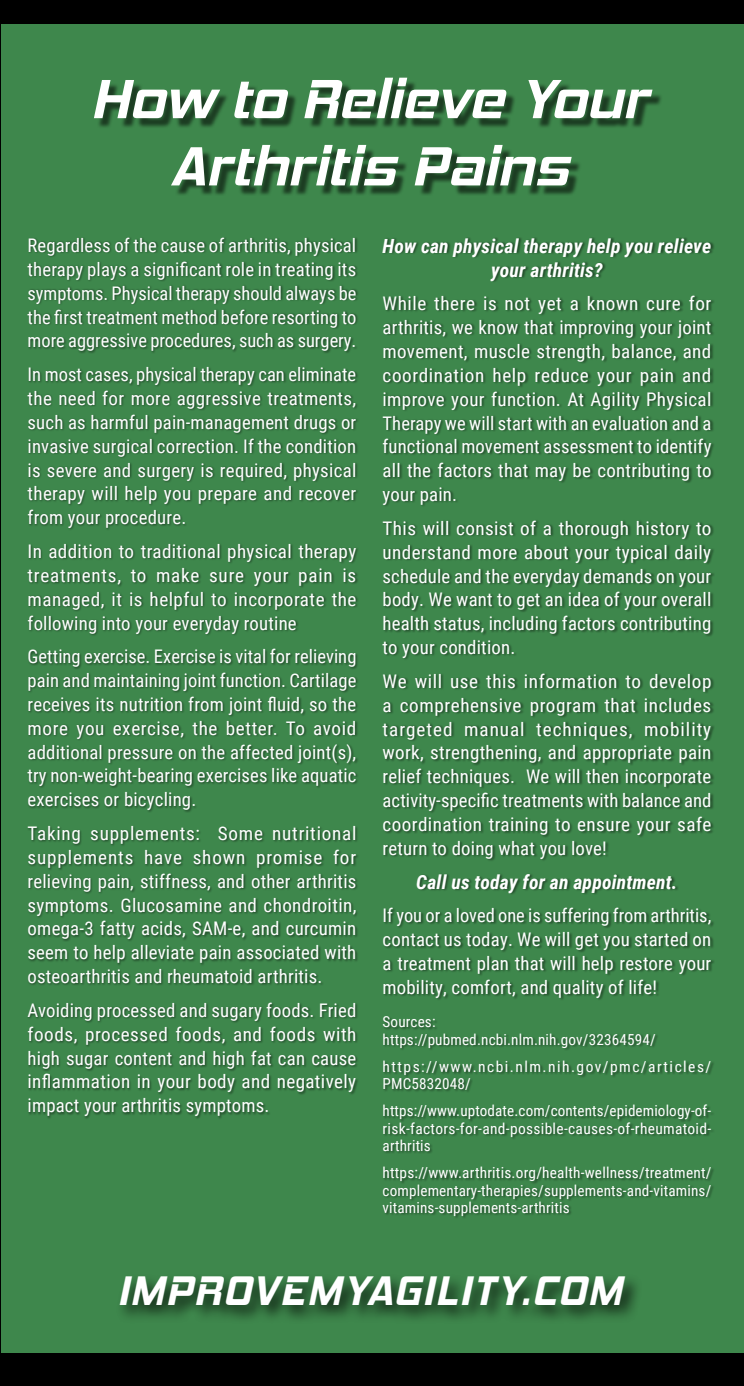
<style>
.page{position:relative;width:744px;height:1386px;background:#fff}
.page>*{position:absolute;margin:0;border:0;box-sizing:border-box;transform-origin:0 0}
.t1{font:italic 700 56.35px/67.2px "Hemi Head Rg";color:#fff;text-align:center}
.t2{font:italic 700 41.65px "Hemi Head Rg";letter-spacing:.04em;color:#fff}
.t3{font:italic 700 19.6px/23.8px "Roboto Condensed";letter-spacing:.01em;color:#fff;text-align:center}
.t4{font:18.72px/23.8px "Roboto Condensed";letter-spacing:.01em;color:#fff;text-align:justify}
.t5{font:15.22px/17.3px "Roboto Condensed";letter-spacing:.01em;color:#fff;text-align:justify}
.t6{font:15.22px/17.3px "Roboto Condensed";letter-spacing:.095em;color:#fff}
</style>
<div class="page">
<div style="left:0;top:0;width:743px;height:1386px;background:#000"></div>
<div style="left:2px;top:24px;width:741px;height:1329px;background:#3e874c"></div>
<div style="left:27px;top:237px;width:687px;height:982px;background:#000;opacity:.45"></div>
<div style="left:116px;top:1273px;width:526px;height:51px;background:#000;opacity:.75"></div>
<div style="left:97px;top:81px;width:565px;height:115px;background:#000;opacity:.55"></div>
<h1 class="t1" style="left:91px;top:65px;width:558px">How to Relieve Your<br>Arthritis Pains</h1>
<p class="t4" style="left:28px;top:233px;width:330px">Regardless of the cause of arthritis, physical therapy plays a significant role in treating its symptoms. Physical therapy should always be the first treatment method before resorting to more aggressive procedures, such as surgery.</p>
<p class="t4" style="left:28px;top:362px;width:330px">In most cases, physical therapy can eliminate the need for more aggressive treatments, such as harmful pain-management drugs or invasive surgical correction. If the condition is severe and surgery is required, physical therapy will help you prepare and recover from your procedure.</p>
<p class="t4" style="left:28px;top:539px;width:330px">In addition to traditional physical therapy treatments, to make sure your pain is managed, it is helpful to incorporate the following into your everyday routine</p>
<p class="t4" style="left:28px;top:644px;width:330px">Getting exercise. Exercise is vital for relieving pain and maintaining joint function. Cartilage receives its nutrition from joint fluid, so the more you exercise, the better. To avoid additional pressure on the affected joint(s), try non-weight-bearing exercises like aquatic exercises or bicycling.</p>
<p class="t4" style="left:28px;top:821px;width:330px">Taking supplements: Some nutritional supplements have shown promise for relieving pain, stiffness, and other arthritis symptoms. Glucosamine and chondroitin, omega-3 fatty acids, SAM-e, and curcumin seem to help alleviate pain associated with osteoarthritis and rheumatoid arthritis.</p>
<p class="t4" style="left:28px;top:998px;width:330px">Avoiding processed and sugary foods. Fried foods, processed foods, and foods with high sugar content and high fat can cause inflammation in your body and negatively impact your arthritis symptoms.</p>
<p class="t3" style="left:382px;top:233px;width:330px">How can physical therapy help you relieve your arthritis?</p>
<p class="t4" style="left:382px;top:291px;width:330px">While there is not yet a known cure for arthritis, we know that improving your joint movement, muscle strength, balance, and coordination help reduce your pain and improve your function. At Agility Physical Therapy we will start with an evaluation and a functional movement assessment to identify all the factors that may be contributing to your pain.</p>
<p class="t4" style="left:382px;top:516px;width:330px">This will consist of a thorough history to understand more about your typical daily schedule and the everyday demands on your body. We want to get an idea of your overall health status, including factors contributing to your condition.</p>
<p class="t4" style="left:382px;top:669px;width:330px">We will use this information to develop a comprehensive program that includes targeted manual techniques, mobility work, strengthening, and appropriate pain relief techniques. We will then incorporate activity-specific treatments with balance and coordination training to ensure your safe return to doing what you love!</p>
<p class="t3" style="left:416px;top:869px;width:263px">Call us today for an appointment.</p>
<p class="t4" style="left:382px;top:903px;width:330px">If you or a loved one is suffering from arthritis, contact us today. We will get you started on a treatment plan that will help restore your mobility, comfort, and quality of life!</p>
<p class="t5" style="left:382px;top:1013px;width:274px">Sources: https://pubmed.ncbi.nlm.nih.gov/32364594/</p>
<p class="t6" style="left:382px;top:1057px;width:330px">https://www.ncbi.nlm.nih.gov/pmc/articles/<br>PMC5832048/</p>
<p class="t5" style="left:382px;top:1102px;width:330px">https://www.uptodate.com/contents/epidemiology-of&shy;risk-factors-for-and-possible-causes-of-rheumatoid&shy;arthritis</p>
<p class="t5" style="left:382px;top:1164px;width:330px">https://www.arthritis.org/health-wellness/treatment/ complementary-therapies/supplements-and-vitamins/ vitamins-supplements-arthritis</p>
<h2 class="t2" style="left:117px;top:1266px;width:505px">IMPROVEMYAGILITY.COM</h2>
</div>
